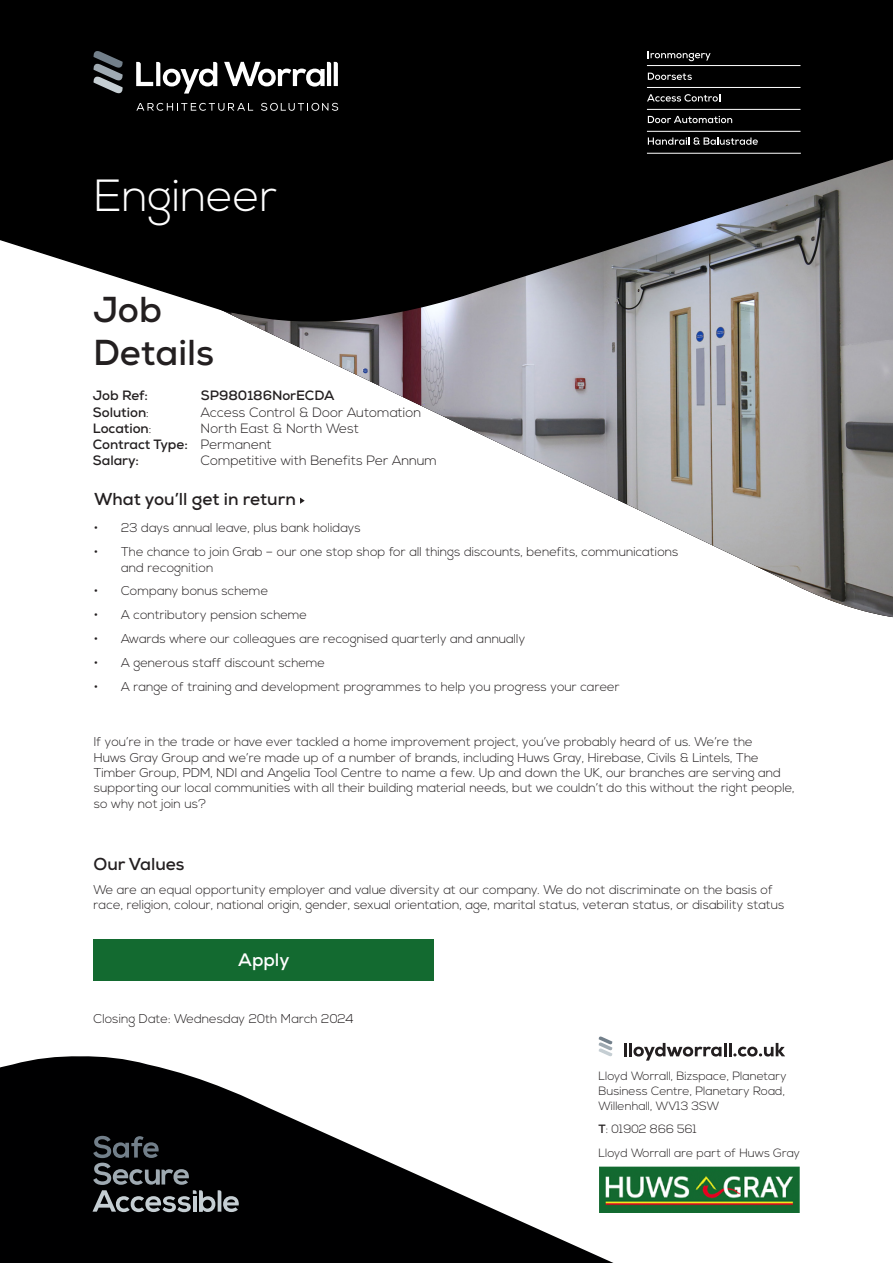
<style>
.page{position:relative;width:893px;height:1263px;background:#fff}
.page>*{position:absolute;margin:0;border:0;box-sizing:border-box;transform-origin:0 0}
.t1{font:300 45px "Nexa";color:#fff}
.t2{font:700 36px "Nexa";color:#231f20}
.t3{font:700 18px "Nexa";color:#fff}
.t4{font:700 17.25px "Nexa";color:#231f20}
.t5{font:300 13.5px "Nexa";color:#231f20}
.t6{font:700 13.5px "Nexa";color:#231f20}
.t7{font:300 12.75px/15.3px "Nexa";color:#231f20}
.t8{font:300 12px/15px "Nexa";color:#231f20}
.s1{font-weight:300}
.s2{font-weight:700}
</style>
<div class="page">
<img style="left:246px;top:322px;width:647px;height:295px">
<svg style="left:0;top:0;width:893px;height:322px"></svg>
<svg style="left:648px;top:51px;width:63px;height:10px"></svg>
<svg style="left:647px;top:94px;width:73px;height:8px"></svg>
<svg style="left:648px;top:116px;width:84px;height:7px"></svg>
<svg style="left:648px;top:137px;width:110px;height:8px"></svg>
<hr style="left:647px;top:65px;width:153px;height:1px;background:#fff">
<hr style="left:647px;top:87px;width:153px;height:1px;background:#fff">
<hr style="left:647px;top:109px;width:153px;height:1px;background:#fff">
<hr style="left:647px;top:131px;width:153px;height:1px;background:#fff">
<hr style="left:647px;top:153px;width:154px;height:1px;background:#fff">
<svg style="left:0;top:1056px;width:620px;height:207px;fill:#000001"></svg>
<svg style="left:92px;top:1136px;width:147px;height:76px"></svg>
<hr style="left:193px;top:1196px;width:4px;height:16px;background:#c5ced3">
<svg style="left:598px;top:1036px;width:14px;height:20px"></svg>
<svg style="left:624px;top:1043px;width:161px;height:17px"></svg>
<svg style="left:93px;top:50px;width:30px;height:44px"></svg>
<svg style="left:224px;top:62px;width:114px;height:25px"></svg>
<svg style="left:136px;top:62px;width:81px;height:32px"></svg>
<svg style="left:136px;top:103px;width:117px;height:8px"></svg>
<svg style="left:261px;top:103px;width:77px;height:8px"></svg>
<svg style="left:648px;top:73px;width:44px;height:7px"></svg>
<div style="left:94px;top:939px;width:340px;height:42px;background:#136a30"></div>
<svg style="left:300px;top:498px;width:5px;height:6px"></svg>
<img style="left:597px;top:1162px;width:203px;height:50px">
<p class="t1" style="left:94px;top:170px;width:185px">Engineer</p>
<p class="t2" style="left:93px;top:286px;width:70px">Job</p>
<p class="t2" style="left:93px;top:330px;width:123px">Details</p>
<p class="t6" style="left:93px;top:387px;width:57px">Job Ref:</p>
<p class="t6" style="left:201px;top:387px;width:135px">SP980186NorECDA</p>
<p class="t6" style="left:93px;top:403px;width:58px">Solution<span class="s1">:</span></p>
<p class="t5" style="left:201px;top:404px;width:222px">Access Control &amp; Door Automation</p>
<p class="t6" style="left:93px;top:419px;width:60px">Location<span class="s1">:</span></p>
<p class="t5" style="left:201px;top:420px;width:160px">North East &amp; North West</p>
<p class="t6" style="left:93px;top:436px;width:181px">Contract Type: <span class="s1">Permanent</span></p>
<p class="t6" style="left:93px;top:452px;width:48px">Salary:</p>
<p class="t5" style="left:201px;top:453px;width:237px">Competitive with Benefits Per Annum</p>
<p class="t4" style="left:94px;top:488px;width:203px">What you’ll get in return</p>
<p class="t7" style="left:94px;top:521px;width:268px">• 23 days annual leave, plus bank holidays</p>
<p class="t7" style="left:121px;top:545px;width:559px;text-indent:-27px">• The chance to join Grab – our one stop shop for all things discounts, benefits, communications and recognition</p>
<p class="t7" style="left:94px;top:584px;width:176px">• Company bonus scheme</p>
<p class="t7" style="left:94px;top:608px;width:215px">• A contributory pension scheme</p>
<p class="t7" style="left:94px;top:631px;width:433px">• Awards where our colleagues are recognised quarterly and annually</p>
<p class="t7" style="left:94px;top:655px;width:233px">• A generous staff discount scheme</p>
<p class="t7" style="left:94px;top:679px;width:527px">• A range of training and development programmes to help you progress your career</p>
<p class="t7" style="left:94px;top:735px;width:702px">If you’re in the trade or have ever tackled a home improvement project, you’ve probably heard of us. We’re the<br>Huws Gray Group and we’re made up of a number of brands, including Huws Gray, Hirebase, Civils &amp; Lintels, The Timber Group, PDM, NDI and Angelia Tool Centre to name a few. Up and down the UK, our branches are serving and supporting our local communities with all their building material needs, but we couldn’t do this without the right people, so why not join us?</p>
<p class="t4" style="left:94px;top:853px;width:92px">Our Values</p>
<p class="t7" style="left:94px;top:882px;width:693px">We are an equal opportunity employer and value diversity at our company. We do not discriminate on the basis of race, religion, colour, national origin, gender, sexual orientation, age, marital status, veteran status, or disability status</p>
<p class="t3" style="left:238px;top:948px;width:53px">Apply</p>
<p class="t7" style="left:94px;top:1011px;width:261px">Closing Date: Wednesday 20th March 2024</p>
<p class="t8" style="left:598px;top:1069px;width:190px">Lloyd Worrall, Bizspace, Planetary<br>Business Centre, Planetary Road,<br>Willenhall, WV13 3SW</p>
<p class="t8" style="left:598px;top:1122px;width:100px"><span class="s2">T</span>: 01902 866 561</p>
<p class="t8" style="left:598px;top:1146px;width:203px">Lloyd Worrall are part of Huws Gray</p>
</div>
